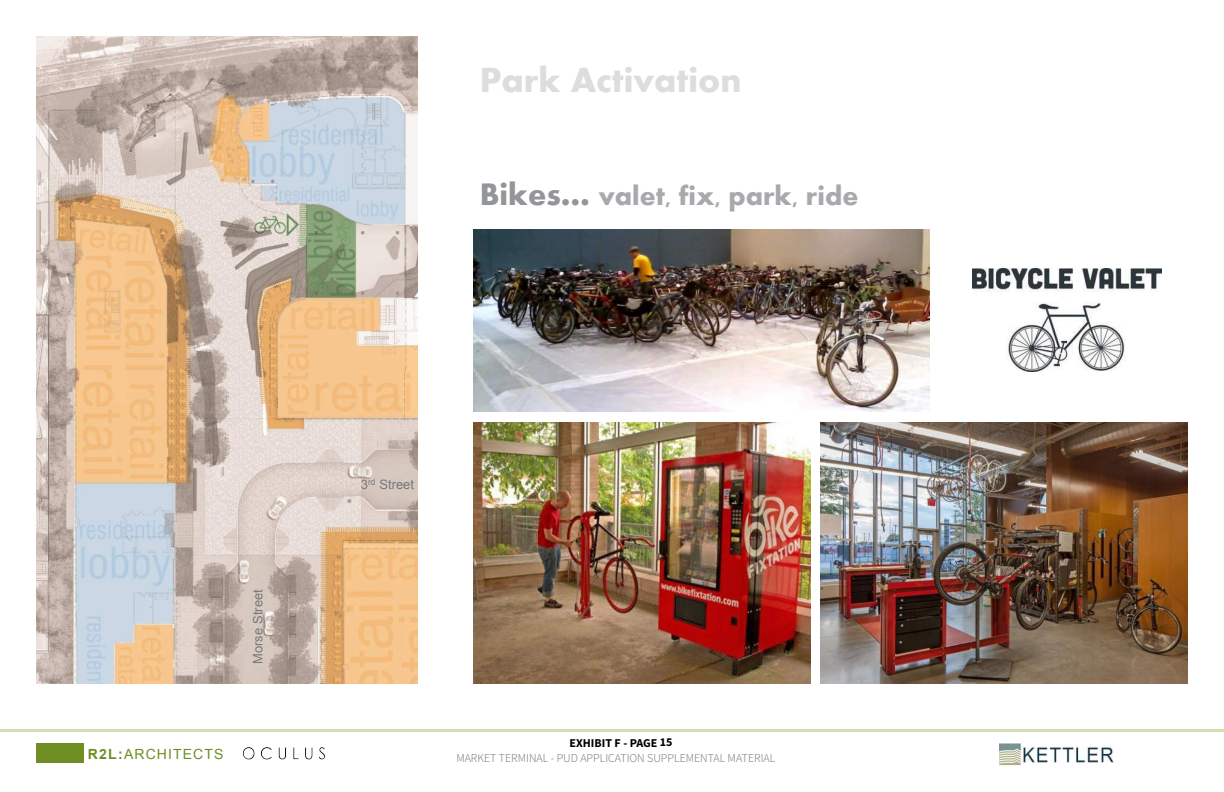
<style>
.page{position:relative;width:1224px;height:792px;background:#fff}
.page>*{position:absolute;margin:0;border:0;box-sizing:border-box;transform-origin:0 0}
.t1{font:700 36px "Aharoni";color:#dcdddf}
.t2{font:700 28px "Aharoni";color:#a8a9ad}
.t3{font:14px "Arial";letter-spacing:.08em;color:#6e8e24}
.t4{font:13px "Arial";color:#76787b}
.t5{font:300 12px "Source Sans Pro";color:#717173}
.t6{font:700 12px "Source Sans Pro";color:#000}
.s1{font-size:32px;color:#939598}
.s2{font-weight:700}
</style>
<div class="page">
<div style="left:36px;top:744px;width:47px;height:19px;background:#6e8e24"></div>
<hr style="left:0;top:729px;width:1224px;height:2px;background:#cfe0b3">
<img style="left:999px;top:743px;width:22px;height:23px">
<img style="left:1022px;top:747px;width:92px;height:15px">
<img style="left:243px;top:747px;width:82px;height:13px">
<img style="left:36px;top:36px;width:381px;height:648px">
<img style="left:821px;top:422px;width:367px;height:262px">
<img style="left:474px;top:230px;width:455px;height:181px">
<img style="left:474px;top:422px;width:336px;height:262px">
<img style="left:972px;top:269px;width:190px;height:103px">
<h1 class="t1" style="left:480px;top:66px;width:263px">Park Activation</h1>
<h2 class="t2" style="left:480px;top:185px;width:380px"><span class="s1">Bikes…</span> valet, fix, park, ride</h2>
<p class="t4" style="left:249px;top:664px;width:76px;rotate:-90deg">Morse Street</p>
<p class="t3" style="left:88px;top:744px;width:137px"><span class="s2">R2L:</span>ARCHITECTS</p>
<p class="t4" style="left:361px;top:476px;width:55px">3<sup>rd</sup> Street</p>
<p class="t6" style="left:570px;top:735px;width:105px">EXHIBIT F - PAGE 15</p>
<p class="t5" style="left:456px;top:751px;width:320px">MARKET TERMINAL - PUD APPLICATION SUPPLEMENTAL MATERIAL</p>
</div>
